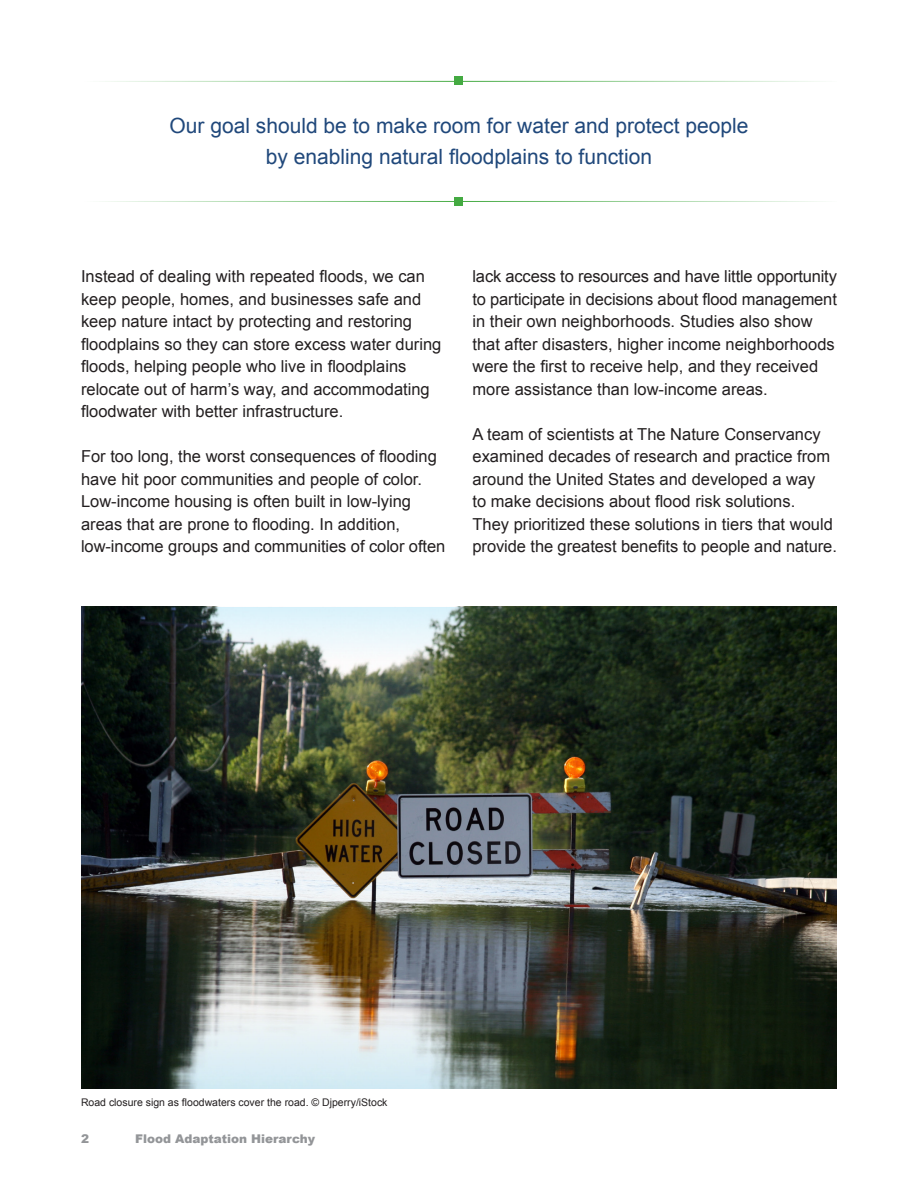
<style>
.page{position:relative;width:918px;height:1188px;background:#fff}
.page>*{position:absolute;margin:0;border:0;box-sizing:border-box;transform-origin:0 0}
.text_11_15_-_Arial{font:21px/31.5px "Arial";color:#20487b;text-align:center}
.text_11_15_-_Arial-2{font:16.5px/22.5px "Arial";color:#231f20}
.t1{font:900 12px "Arial";color:#939598}
.Caption_Credit{font:10.5px "Arial";color:#231f20}
</style>
<div class="page">
<hr style="left:81px;top:81px;width:756px;height:1px;background:#44aa42">
<div style="left:454px;top:76px;width:10px;height:10px;background:#44aa42"></div>
<hr style="left:81px;top:201px;width:756px;height:1px;background:#44aa42">
<div style="left:454px;top:197px;width:10px;height:9px;background:#44aa42"></div>
<img style="left:81px;top:606px;width:756px;height:402px">
<svg style="left:81px;top:608px;width:756px;height:54px;background:#515f56"></svg>
<svg style="left:81px;top:1008px;width:756px;height:81px;background:#5f6962"></svg>
<p class="text_11_15_-_Arial" style="left:170px;top:110px;width:580px">Our goal should be to make room for water and protect people by enabling natural floodplains to function</p>
<p class="text_11_15_-_Arial-2" style="left:81px;top:265px;width:362px">Instead of dealing with repeated floods, we can keep people, homes, and businesses safe and keep nature intact by protecting and restoring floodplains so they can store excess water during floods, helping people who live in floodplains relocate out of harm’s way, and accommodating floodwater with better infrastructure.</p>
<p class="text_11_15_-_Arial-2" style="left:81px;top:445px;width:366px">For too long, the worst consequences of flooding have hit poor communities and people of color.<br>Low-income housing is often built in low-lying areas that are prone to flooding. In addition, low-income groups and communities of color often</p>
<p class="text_11_15_-_Arial-2" style="left:472px;top:265px;width:366px">lack access to resources and have little opportunity to participate in decisions about flood management in their own neighborhoods. Studies also show that after disasters, higher income neighborhoods were the first to receive help, and they received more assistance than low-income areas.</p>
<p class="text_11_15_-_Arial-2" style="left:472px;top:423px;width:366px">A team of scientists at The Nature Conservancy examined decades of research and practice from around the United States and developed a way<br>to make decisions about flood risk solutions.<br>They prioritized these solutions in tiers that would provide the greatest benefits to people and nature.</p>
<p class="Caption_Credit" style="left:81px;top:1095px;width:308px">Road closure sign as floodwaters cover the road. © Djperry/iStock</p>
<p class="t1" style="left:81px;top:1130px;width:10px">2</p>
<p class="t1" style="left:135px;top:1130px;width:182px">Flood Adaptation Hierarchy</p>
</div>
